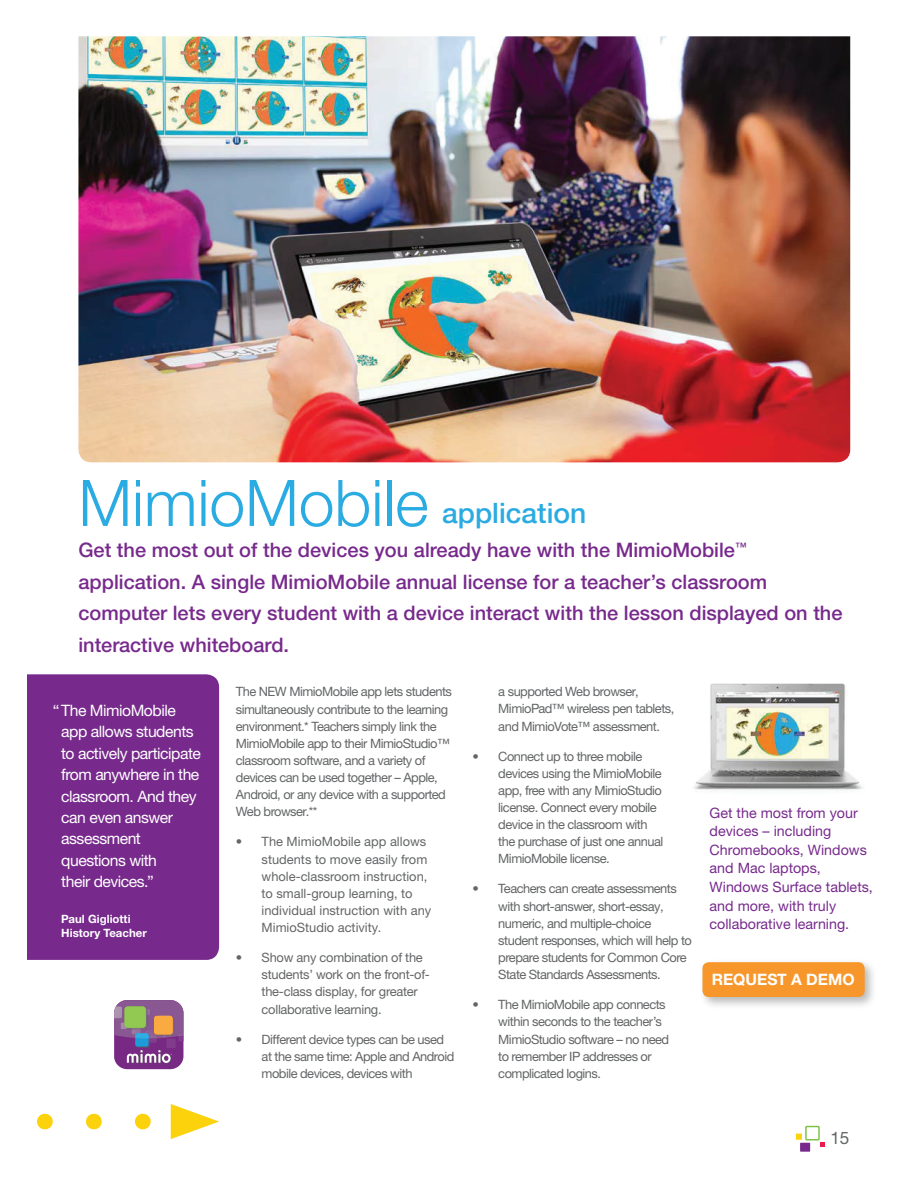
<style>
.page{position:relative;width:918px;height:1188px;background:#fff}
.page>*{position:absolute;margin:0;border:0;box-sizing:border-box;transform-origin:0 0}
.t1{font:300 64.35px "Helvetica Neue LTW1 G";color:#2aabe1}
.t2{font:500 28.2px "Helvetica Neue LTW1 G";color:#2aabe1}
.t3{font:500 19.95px/31.5px "Helvetica Neue LTW1 G";color:#772a8c}
.t4{font:17.1px "Helvetica Neue LTW1 G";color:#636566}
.t5{font:15.75px/21.5px "Helvetica Neue LTW1 G";letter-spacing:-.03em;color:#fff}
.t6{font:700 15.75px "Helvetica Neue LTW1 G";color:#fff}
.t7{font:14.25px/18.6px "Helvetica Neue LTW1 G";color:#772a8c}
.t8{font:12.9px/17.1px "Helvetica Neue LTW1 G";letter-spacing:-.04em;color:#636566}
.t9{font:12.9px/17.1px "Helvetica Neue LTW1 G";color:#636566}
.t10{font:12.9px/17.1px "Helvetica Neue LTW1 G";letter-spacing:-.02em;color:#636566}
.t11{font:700 11.4px/14.2px "Helvetica Neue LTW1 G";color:#fff}
</style>
<div class="page">
<div style="left:800px;top:1143px;width:10px;height:9px;background:#772a8c"></div>
<svg style="left:820px;top:1143px;width:5px;height:4px"></svg>
<div style="left:805px;top:1126px;width:15px;height:14px;border:1px solid #79c143"></div>
<svg style="left:796px;top:1134px;width:6px;height:6px"></svg>
<svg style="left:37px;top:1104px;width:182px;height:35px"></svg>
<div style="left:27px;top:674px;width:192px;height:286px;background:#772a8c"></div>
<img style="left:78px;top:36px;width:772px;height:426px">
<svg style="left:114px;top:1000px;width:69px;height:69px;background:#90698a"></svg>
<img style="left:694px;top:683px;width:169px;height:107px">
<div style="left:699px;top:958px;width:178px;height:52px;background:#636567;opacity:.45"></div>
<div style="left:702px;top:962px;width:163px;height:35px;background:#f7972b;border-radius:6px"></div>
<h1 class="t1" style="left:78px;top:464px;width:352px">MimioMobile</h1>
<p class="t3" style="left:78px;top:535px;width:766px">Get the most out of the devices you already have with the MimioMobile<sup>™ </sup>application. A single MimioMobile annual license for a teacher’s classroom computer lets every student with a device interact with the lesson displayed on the interactive whiteboard.</p>
<h2 class="t2" style="left:442px;top:496px;width:146px">application</h2>
<p class="t5" style="left:61px;top:699px;width:141px;text-indent:-9px">“The MimioMobile app allows students to actively participate from anywhere in the classroom. And they can even answer assessment questions with<br>their devices.”</p>
<p class="t11" style="left:61px;top:912px;width:87px">Paul Gigliotti<br>History Teacher</p>
<p class="t8" style="left:236px;top:683px;width:218px">The NEW MimioMobile app lets students simultaneously contribute to the learning environment.* Teachers simply link the MimioMobile app to their MimioStudio™ classroom software, and a variety of devices can be used together – Apple, Android, or any device with a supported Web browser.**</p>
<p class="t9" style="left:262px;top:833px;width:171px;text-indent:-26px">• The MimioMobile app allows students to move easily from whole-classroom instruction, to small-group learning, to individual instruction with any<br>MimioStudio activity.</p>
<p class="t10" style="left:262px;top:949px;width:170px;text-indent:-26px">• Show any combination of the students’ work on the front-of&shy;the-class display, for greater collaborative learning.</p>
<p class="t8" style="left:262px;top:1030px;width:194px;text-indent:-26px">• Different device types can be used at the same time: Apple and Android mobile devices, devices with</p>
<p class="t8" style="left:498px;top:683px;width:178px">a supported Web browser,<br>MimioPad™ wireless pen tablets, and MimioVote™ assessment.</p>
<p class="t8" style="left:498px;top:747px;width:166px;text-indent:-26px">• Connect up to three mobile devices using the MimioMobile app, free with any MimioStudio license. Connect every mobile device in the classroom with the purchase of just one annual<br>MimioMobile license.</p>
<p class="t8" style="left:498px;top:880px;width:195px;text-indent:-26px">• Teachers can create assessments with short-answer, short-essay, numeric, and multiple-choice student responses, which will help to prepare students for Common Core State Standards Assessments.</p>
<p class="t8" style="left:498px;top:996px;width:172px;text-indent:-26px">• The MimioMobile app connects within seconds to the teacher’s<br>MimioStudio software – no need to remember IP addresses or complicated logins.</p>
<p class="t7" style="left:710px;top:803px;width:165px">Get the most from your devices – including<br>Chromebooks, Windows and Mac laptops,<br>Windows Surface tablets, and more, with truly collaborative learning.</p>
<p class="t6" style="left:712px;top:970px;width:144px">REQUEST A DEMO</p>
<h3 class="t4" style="left:830px;top:1127px;width:21px">15</h3>
</div>
